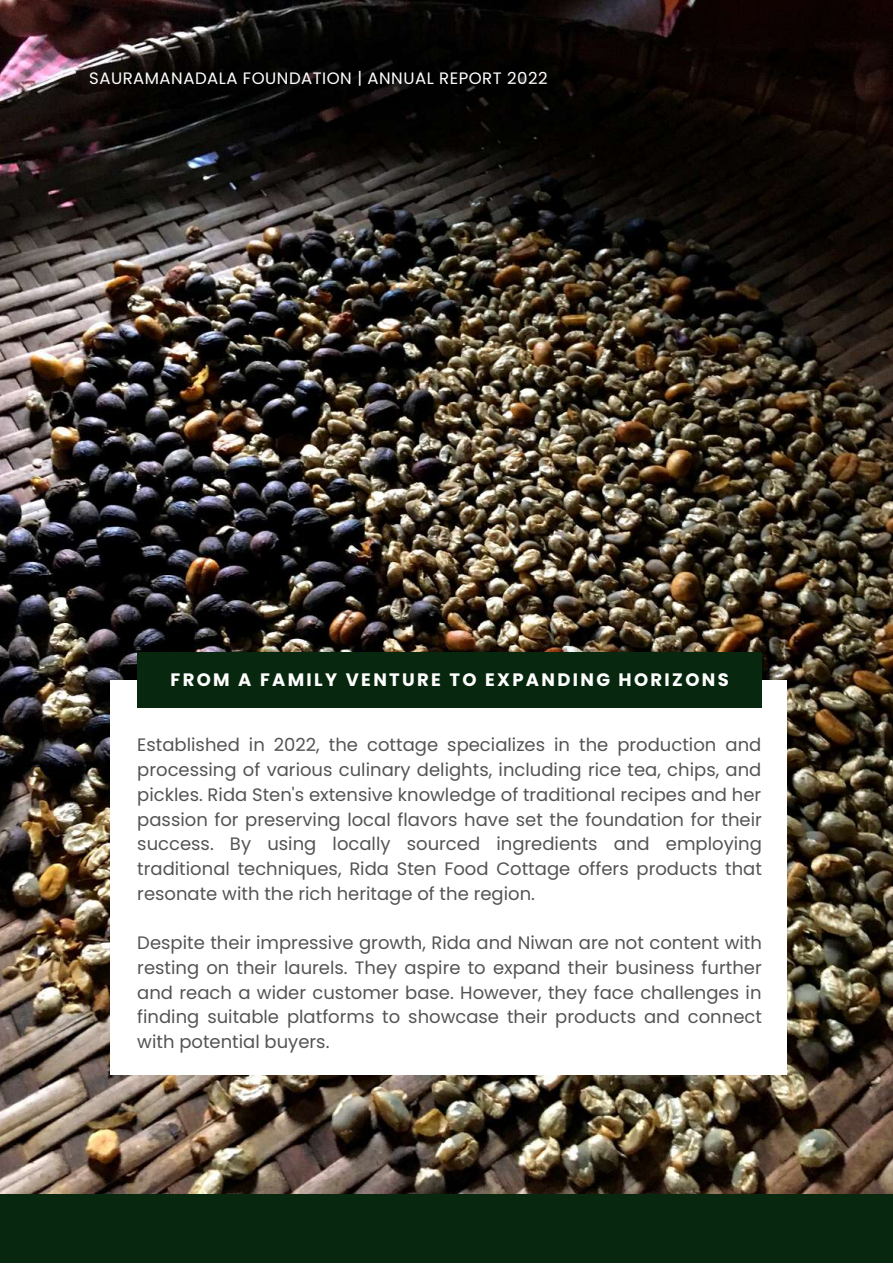
<style>
.page{position:relative;width:893px;height:1264px;background:#fff}
.page>*{position:absolute;margin:0;border:0;box-sizing:border-box;transform-origin:0 0}
.t1{font:18px/24.8px "Poppins";color:#545454;text-align:justify}
.t2{font:700 18px "Poppins";letter-spacing:.13em;color:#fff}
.t3{font:16.5px "Poppins";letter-spacing:.03em;color:#fff}
</style>
<div class="page">
<img style="left:0;top:0;width:892px;height:1194px">
<div style="left:0;top:1194px;width:892px;height:68px;background:#07270e"></div>
<div style="left:111px;top:680px;width:675px;height:394px;background:#fff"></div>
<div style="left:137px;top:652px;width:625px;height:56px;background:#07270e"></div>
<p class="t3" style="left:89px;top:66px;width:459px">SAURAMANADALA FOUNDATION | ANNUAL REPORT 2022</p>
<p class="t2" style="left:170px;top:667px;width:559px">FROM A FAMILY VENTURE TO EXPANDING HORIZONS</p>
<p class="t1" style="left:137px;top:732px;width:626px">Established in 2022, the cottage specializes in the production and processing of various culinary delights, including rice tea, chips, and pickles. Rida Sten's extensive knowledge of traditional recipes and her passion for preserving local flavors have set the foundation for their success. By using locally sourced ingredients and employing traditional techniques, Rida Sten Food Cottage offers products that resonate with the rich heritage of the region.</p>
<p class="t1" style="left:137px;top:930px;width:626px">Despite their impressive growth, Rida and Niwan are not content with resting on their laurels. They aspire to expand their business further and reach a wider customer base. However, they face challenges in finding suitable platforms to showcase their products and connect with potential buyers.</p>
</div>
